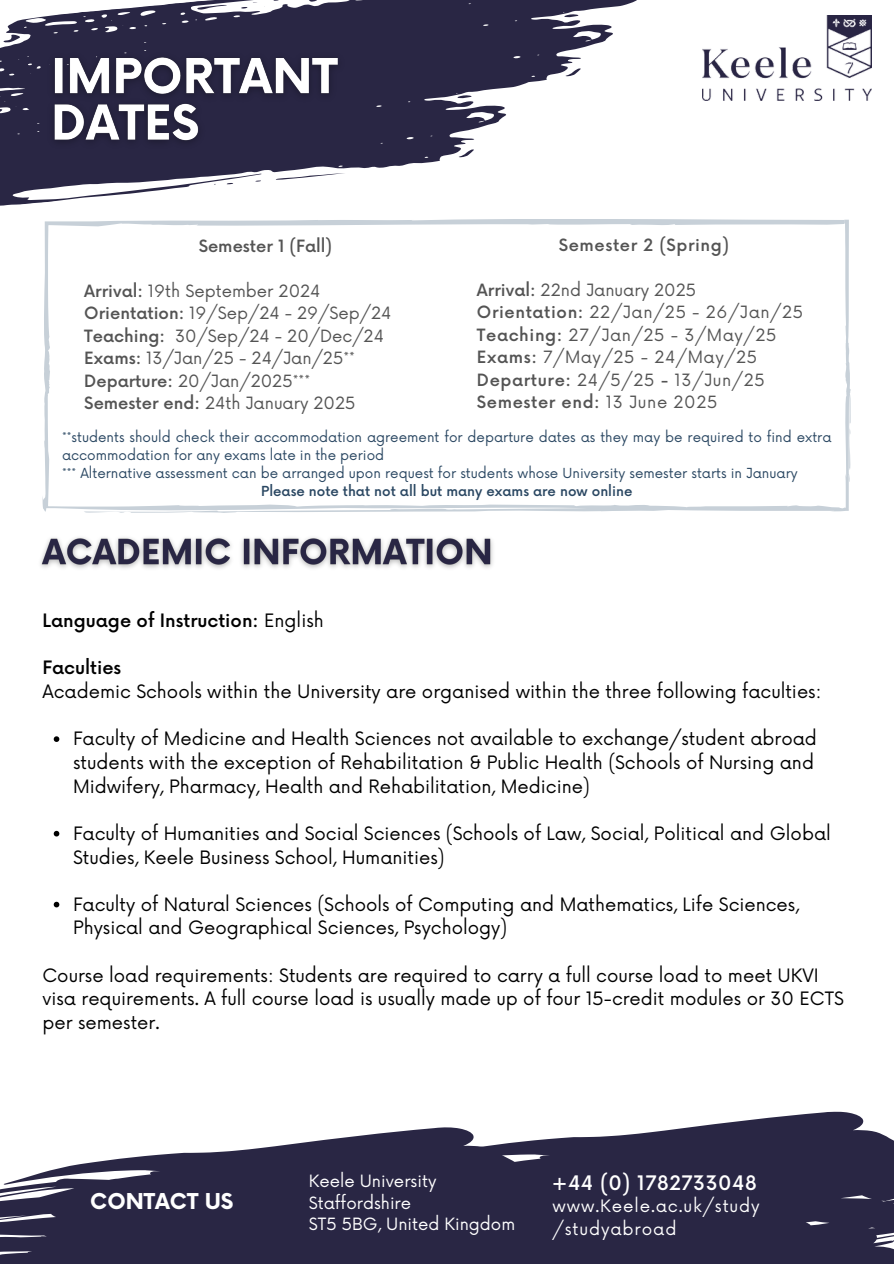
<style>
.page{position:relative;width:894px;height:1264px;background:#fff}
.page>*{position:absolute;margin:0;border:0;box-sizing:border-box;transform-origin:0 0}
.t1{font:700 21.3px "Now";color:#fff}
.t2{font:500 19.5px "Now";letter-spacing:.025em;color:#fff}
.t3{font:18px/23.7px "Now";color:#000}
.t4{font:500 18px "Now";color:#000}
.t5{font:16.65px/22.5px "Now";letter-spacing:.05em;color:#fff}
.t6{font:16.5px/22.5px "Now";color:#545454}
.t7{font:16.5px/22.5px "Now";letter-spacing:.035em;color:#545454}
.t8{font:16.5px/21.3px "Now";color:#fff}
.t9{font:500 16.5px "Now";letter-spacing:.035em;color:#545454}
.t10{font:500 16.5px "Now";color:#545454}
.t11{font:13.5px/18px "Now";color:#2a4762}
.t12{font:500 13.5px "Now";color:#2a4762}
.s1{font-weight:500}
.s2{font-weight:400}
</style>
<div class="page">
<svg style="left:6px;top:0;width:631px;height:82px;fill:#292644"></svg>
<svg style="left:4px;top:34px;width:16px;height:7px"></svg>
<svg style="left:564px;top:68px;width:17px;height:8px"></svg>
<svg style="left:563px;top:13px;width:15px;height:5px"></svg>
<svg style="left:197px;top:4px;width:30px;height:6px"></svg>
<svg style="left:241px;top:2px;width:16px;height:7px"></svg>
<svg style="left:0;top:41px;width:538px;height:165px;fill:#292644"></svg>
<svg style="left:276px;top:172px;width:69px;height:8px"></svg>
<svg style="left:458px;top:149px;width:16px;height:8px"></svg>
<svg style="left:382px;top:91px;width:90px;height:8px"></svg>
<svg style="left:255px;top:180px;width:6px;height:2px"></svg>
<svg style="left:350px;top:64px;width:5px;height:6px"></svg>
<svg style="left:399px;top:60px;width:9px;height:4px"></svg>
<svg style="left:418px;top:58px;width:7px;height:2px"></svg>
<img style="left:44px;top:47px;width:306px;height:107px">
<img style="left:702px;top:15px;width:169px;height:86px">
<svg style="left:0;top:1144px;width:289px;height:119px;fill:#292644"></svg>
<svg style="left:289px;top:1111px;width:604px;height:152px;fill:#292644"></svg>
<svg style="left:43px;top:219px;width:807px;height:294px"></svg>
<img style="left:40px;top:537px;width:453px;height:32px">
<svg style="left:54px;top:736px;width:5px;height:6px"></svg>
<svg style="left:54px;top:830px;width:5px;height:6px"></svg>
<svg style="left:54px;top:901px;width:5px;height:6px"></svg>
<p class="t9" style="left:558px;top:236px;width:172px">Semester 2 (Spring)</p>
<p class="t7" style="left:477px;top:279px;width:327px"><span class="s1">Arrival:</span> 22nd January 2025<br><span class="s1">Orientation:</span> 22/Jan/25 - 26/Jan/25<br><span class="s1">Teaching:</span> 27/Jan/25 - 3/May/25<br><span class="s1">Exams:</span> 7/May/25 - 24/May/25<br><span class="s1">Departure:</span> 24/5/25 <span class="s1">-</span> 13/Jun/25<br><span class="s1">Semester end:</span> 13 June 2025</p>
<h5 class="t11" style="left:62px;top:429px;width:770px">**students should check their accommodation agreement for departure dates as they may be required to find extra accommodation for any exams late in the period</h5>
<h5 class="t11" style="left:62px;top:465px;width:737px">*** Alternative assessment can be arranged upon request for students whose University semester starts in January</h5>
<p class="t12" style="left:261px;top:484px;width:372px">Please note that not all but many exams are now online</p>
<h4 class="t10" style="left:199px;top:237px;width:135px">Semester 1 (Fall)</h4>
<h5 class="t6" style="left:84px;top:280px;width:308px"><span class="s1">Arrival:</span> 19th September 2024<br><span class="s1">Orientation:</span> 19/Sep/24 - 29/Sep/24<br><span class="s1">Teaching:</span> 30/Sep/24 - 20/Dec/24<br><span class="s1">Exams:</span> 13/Jan/25 - 24/Jan/25**<br><span class="s1">Departure:</span> 20/Jan/2025***<br><span class="s1">Semester end:</span> 24th January 2025</h5>
<p class="t4" style="left:42px;top:611px;width:283px">Language of Instruction: <span class="s2">English</span></p>
<p class="t3" style="left:42px;top:657px;width:780px"><span class="s1">Faculties<br></span>Academic Schools within the University are organised within the three following faculties:</p>
<h5 class="t3" style="left:73px;top:728px;width:745px">Faculty of Medicine and Health Sciences not available to exchange/student abroad students with the exception of Rehabilitation &amp; Public Health (Schools of Nursing and<br>Midwifery, Pharmacy, Health and Rehabilitation, Medicine)</h5>
<p class="t3" style="left:73px;top:822px;width:759px">Faculty of Humanities and Social Sciences (Schools of Law, Social, Political and Global<br>Studies, Keele Business School, Humanities)</p>
<h5 class="t3" style="left:73px;top:893px;width:727px">Faculty of Natural Sciences (Schools of Computing and Mathematics, Life Sciences,<br>Physical and Geographical Sciences, Psychology)</h5>
<h3 class="t3" style="left:42px;top:964px;width:802px">Course load requirements: Students are required to carry a full course load to meet UKVI visa requirements. A full course load is usually made up of four 15-credit modules or 30 ECTS per semester.</h3>
<h5 class="t1" style="left:90px;top:1190px;width:145px">CONTACT US</h5>
<p class="t8" style="left:309px;top:1171px;width:208px">Keele University<br>Staffordshire<br>ST5 5BG, United Kingdom</p>
<h4 class="t2" style="left:551px;top:1172px;width:206px">+44 (0) 1782733048</h4>
<p class="t5" style="left:552px;top:1195px;width:208px">www.Keele.ac.uk/study /studyabroad</p>
</div>
